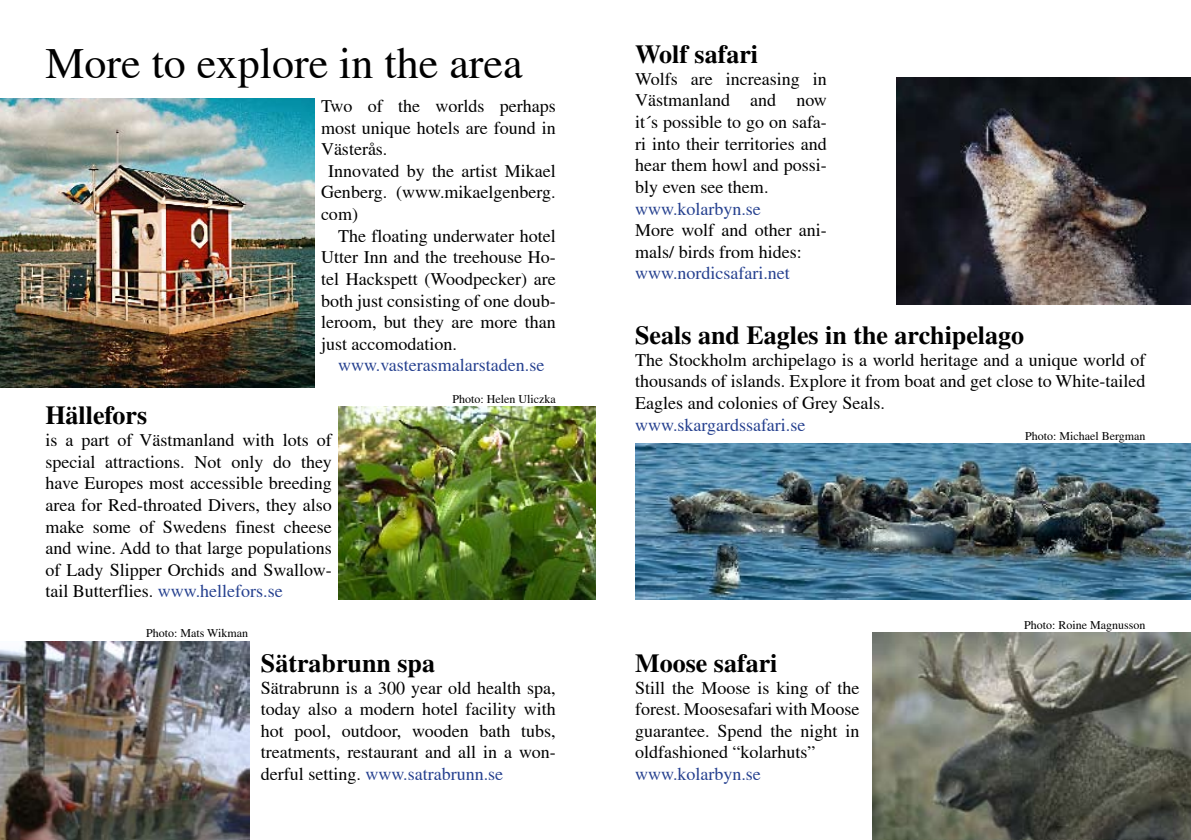
<style>
.page{position:relative;width:1191px;height:840px;background:#fff}
.page>*{position:absolute;margin:0;border:0;box-sizing:border-box;transform-origin:0 0}
.t1{font:44px "Times";color:#000}
.t2{font:700 26px "Times LT Std";color:#000}
.t3{font:18px/21.6px "Times";color:#000;text-align:justify}
.t4{font:18px "Times";color:#25408f}
.t5{font:12px "Times";color:#000}
.s1{color:#25408f}
</style>
<div class="page">
<img style="left:0;top:98px;width:314px;height:289px">
<img style="left:635px;top:443px;width:556px;height:156px">
<img style="left:0;top:641px;width:249px;height:198px">
<img style="left:873px;top:632px;width:318px;height:207px">
<img style="left:896px;top:77px;width:295px;height:228px">
<img style="left:338px;top:406px;width:257px;height:193px">
<h1 class="t1" style="left:45px;top:39px;width:479px">More to explore in the area</h1>
<p class="t3" style="left:321px;top:95px;width:236px">Two of the worlds perhaps</p>
<p class="t3" style="left:321px;top:117px;width:236px">most unique hotels are found in</p>
<p class="t3" style="left:321px;top:138px;width:68px">Västerås.</p>
<p class="t3" style="left:328px;top:160px;width:229px">Innovated by the artist Mikael</p>
<p class="t3" style="left:321px;top:181px;width:236px">Genberg. (www.mikaelgenberg.</p>
<p class="t3" style="left:321px;top:203px;width:38px">com)</p>
<p class="t3" style="left:338px;top:225px;width:219px">The floating underwater hotel</p>
<p class="t3" style="left:321px;top:246px;width:236px">Utter Inn and the treehouse Ho-</p>
<p class="t3" style="left:321px;top:268px;width:236px">tel Hackspett (Woodpecker) are</p>
<p class="t3" style="left:321px;top:289px;width:235px">both just consisting of one doub-</p>
<p class="t3" style="left:321px;top:311px;width:236px">leroom, but they are more than</p>
<p class="t3" style="left:321px;top:333px;width:137px">just accomodation.</p>
<p class="t4" style="left:338px;top:355px;width:208px">www.vasterasmalarstaden.se</p>
<h2 class="t2" style="left:45px;top:400px;width:103px">Hällefors</h2>
<p class="t3" style="left:45px;top:429px;width:288px">is a part of Västmanland with lots of special attractions. Not only do they have Europes most accessible breeding area for Red-throated Divers, they also make some of Swedens finest cheese and wine. Add to that large populations of Lady Slipper Orchids and Swallow&shy;tail Butterflies. <span class="s1">www.hellefors.se</span></p>
<p class="t5" style="left:146px;top:626px;width:103px">Photo: Mats Wikman</p>
<p class="t5" style="left:452px;top:392px;width:105px">Photo: Helen Uliczka</p>
<h2 class="t2" style="left:261px;top:647px;width:176px">Sätrabrunn spa</h2>
<p class="t3" style="left:261px;top:676px;width:296px">Sätrabrunn is a 300 year old health spa, today also a modern hotel facility with hot pool, outdoor, wooden bath tubs, treatments, restaurant and all in a won&shy;derful setting. <span class="s1">www.satrabrunn.se</span></p>
<h2 class="t2" style="left:635px;top:39px;width:124px">Wolf safari</h2>
<p class="t3" style="left:635px;top:68px;width:193px">Wolfs are increasing in Västmanland and now it´s possible to go on safa&shy;ri into their territories and hear them howl and possi&shy;bly even see them.</p>
<p class="t4" style="left:635px;top:198px;width:127px">www.kolarbyn.se</p>
<p class="t3" style="left:635px;top:219px;width:193px">More wolf and other ani&shy;mals/ birds from hides:</p>
<p class="t4" style="left:635px;top:263px;width:156px">www.nordicsafari.net</p>
<h2 class="t2" style="left:635px;top:319px;width:390px">Seals and Eagles in the archipelago</h2>
<p class="t3" style="left:635px;top:348px;width:512px">The Stockholm archipelago is a world heritage and a unique world of thousands of islands. Explore it from boat and get close to White-tailed Eagles and colonies of Grey Seals.</p>
<p class="t4" style="left:635px;top:414px;width:172px">www.skargardssafari.se</p>
<p class="t5" style="left:1025px;top:429px;width:122px">Photo: Michael Bergman</p>
<h2 class="t2" style="left:635px;top:647px;width:144px">Moose safari</h2>
<p class="t3" style="left:635px;top:676px;width:226px">Still the Moose is king of the forest. Moosesafari with Moose guarantee. Spend the night in oldfashioned “kolarhuts”</p>
<p class="t4" style="left:635px;top:763px;width:127px">www.kolarbyn.se</p>
<p class="t5" style="left:1024px;top:617px;width:123px">Photo: Roine Magnusson</p>
</div>
